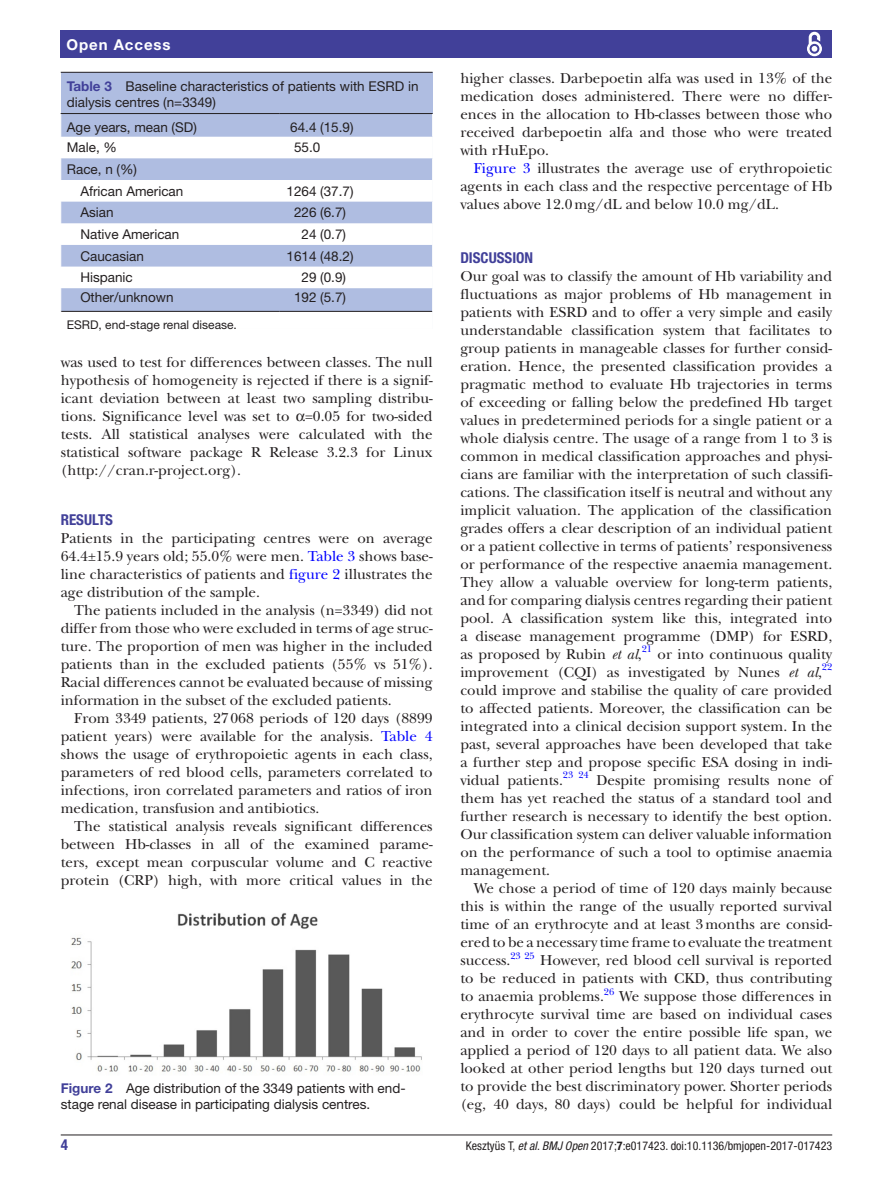
<style>
.page{position:relative;width:893px;height:1191px;background:#fff}
.page>*{position:absolute;margin:0;border:0;box-sizing:border-box;transform-origin:0 0}
.t1{font:15px/18px "New Baskerville";color:#231f20;text-align:justify}
.t2{font:700 condensed 15px "Helvetica Neue LT Std";color:#414099}
.t3{font:700 15px "Helvetica Neue LT Std";letter-spacing:.065em;color:#fff}
.t4{font:13.5px/16.5px "Helvetica Neue LT Std";color:#231f20}
.t5{font:condensed 12px "Helvetica Neue LT Std";color:#231f20}
.t6{font:12px "Helvetica Neue LT Std";color:#231f20}
.t7{font:9.9px "New Baskerville";color:#00f}
.s1{font-weight:700;color:#414099}
.s2{color:#00f}
.s3{font-style:italic}
.s4{font-weight:700}
</style>
<div class="page">
<hr style="left:61px;top:1134px;width:771px;height:1px;background:#231f20">
<div style="left:61px;top:31px;width:771px;height:27px;background:#414099"></div>
<svg style="left:807px;top:31px;width:15px;height:26px"></svg>
<div style="left:61px;top:73px;width:372px;height:256px;background:#afbde1"></div>
<hr style="left:61px;top:72px;width:372px;height:1px;background:#231f20">
<svg style="left:61px;top:114px;width:371px;height:23px"></svg>
<svg style="left:61px;top:137px;width:371px;height:191px;fill:#fff"></svg>
<hr style="left:61px;top:113px;width:219px;height:1px;background:#231f20">
<hr style="left:280px;top:113px;width:153px;height:1px;background:#231f20">
<hr style="left:61px;top:311px;width:219px;height:1px;background:#231f20">
<hr style="left:280px;top:311px;width:152px;height:1px;background:#231f20">
<svg style="left:432px;top:114px;width:1px;height:214px"></svg>
<hr style="left:61px;top:328px;width:372px;height:2px;background:#fff">
<img style="left:71px;top:913px;width:351px;height:159px">
<p class="t3" style="left:66px;top:35px;width:106px">Open Access</p>
<p class="t4" style="left:67px;top:77px;width:353px"><span class="s1">Table 3</span> Baseline characteristics of patients with ESRD in dialysis centres (n=3349)</p>
<p class="t4" style="left:67px;top:119px;width:132px">Age years, mean (SD)</p>
<p class="t4" style="left:290px;top:119px;width:65px">64.4 (15.9)</p>
<p class="t4" style="left:67px;top:139px;width:52px">Male, %</p>
<p class="t4" style="left:294px;top:139px;width:28px">55.0</p>
<p class="t4" style="left:80px;top:158px;width:105px;line-height:21.6px;text-indent:-14px">Race, n (%)<br>African American</p>
<p class="t4" style="left:286px;top:182px;width:69px">1264 (37.7)</p>
<p class="t4" style="left:80px;top:204px;width:35px">Asian</p>
<p class="t4" style="left:294px;top:204px;width:54px">226 (6.7)</p>
<p class="t4" style="left:80px;top:226px;width:101px">Native American</p>
<p class="t4" style="left:301px;top:226px;width:46px">24 (0.7)</p>
<p class="t4" style="left:80px;top:247px;width:65px">Caucasian</p>
<p class="t4" style="left:286px;top:247px;width:69px">1614 (48.2)</p>
<p class="t4" style="left:80px;top:269px;width:54px">Hispanic</p>
<p class="t4" style="left:301px;top:269px;width:46px">29 (0.9)</p>
<p class="t4" style="left:80px;top:289px;width:95px">Other/unknown</p>
<p class="t4" style="left:294px;top:289px;width:54px">192 (5.7)</p>
<p class="t6" style="left:67px;top:317px;width:172px">ESRD, end-stage renal disease.</p>
<p class="t1" style="left:61px;top:353px;width:373px">was used to test for differences between classes. The null hypothesis of homogeneity is rejected if there is a signif&shy;icant deviation between at least two sampling distribu&shy;tions. Significance level was set to =0.05 for two-sided tests. All statistical analyses were calculated with the statistical software package R Release 3.2.3 for Linux (http://cran.r-project.org).</p>
<p class="t2" style="left:61px;top:511px;width:54px">RESULTS</p>
<p class="t1" style="left:61px;top:529px;width:373px">Patients in the participating centres were on average 64.4±15.9 years old; 55.0% were men. <span class="s2">Table 3</span> shows base&shy;line characteristics of patients and <span class="s2">figure 2</span> illustrates the age distribution of the sample.</p>
<p class="t1" style="left:61px;top:601px;width:373px;text-indent:14px">The patients included in the analysis (n=3349) did not differ from those who were excluded in terms of age struc&shy;ture. The proportion of men was higher in the included patients than in the excluded patients (55% vs 51%).<br>Racial differences cannot be evaluated because of missing information in the subset of the excluded patients.</p>
<p class="t1" style="left:61px;top:709px;width:373px;text-indent:14px">From 3349 patients, 27068 periods of 120 days (8899 patient years) were available for the analysis. <span class="s2">Table 4 </span>shows the usage of erythropoietic agents in each class, parameters of red blood cells, parameters correlated to infections, iron correlated parameters and ratios of iron medication, transfusion and antibiotics.</p>
<p class="t1" style="left:61px;top:817px;width:373px;text-indent:14px">The statistical analysis reveals significant differences between Hb-classes in all of the examined parame&shy;ters, except mean corpuscular volume and C reactive protein (CRP) high, with more critical values in the</p>
<p class="t4" style="left:61px;top:1080px;width:346px"><span class="s1">Figure 2</span> Age distribution of the 3349 patients with end&shy;stage renal disease in participating dialysis centres.</p>
<p class="t1" style="left:460px;top:69px;width:373px">higher classes. Darbepoetin alfa was used in 13% of the medication doses administered. There were no differ&shy;ences in the allocation to Hb-classes between those who received darbepoetin alfa and those who were treated with rHuEpo.</p>
<p class="t1" style="left:460px;top:159px;width:373px;text-indent:13px"><span class="s2">Figure 3</span> illustrates the average use of erythropoietic agents in each class and the respective percentage of Hb values above 12.0mg/dL and below 10.0 mg/dL.</p>
<p class="t2" style="left:460px;top:249px;width:74px">DISCUSSION</p>
<p class="t1" style="left:460px;top:267px;width:373px">Our goal was to classify the amount of Hb variability and fluctuations as major problems of Hb management in patients with ESRD and to offer a very simple and easily understandable classification system that facilitates to group patients in manageable classes for further consid&shy;eration. Hence, the presented classification provides a pragmatic method to evaluate Hb trajectories in terms of exceeding or falling below the predefined Hb target values in predetermined periods for a single patient or a whole dialysis centre. The usage of a range from 1 to 3 is common in medical classification approaches and physi&shy;cians are familiar with the interpretation of such classifi&shy;cations. The classification itself is neutral and without any implicit valuation. The application of the classification grades offers a clear description of an individual patient or a patient collective in terms of patients’ responsiveness or performance of the respective anaemia management.<br>They allow a valuable overview for long-term patients, and for comparing dialysis centres regarding their patient pool. A classification system like this, integrated into a disease management programme (DMP) for ESRD, as proposed by Rubin <span class="s3">et al</span>,</p>
<p class="t7" style="left:642px;top:643px;width:12px">21</p>
<p class="t1" style="left:460px;top:645px;width:373px;text-indent:197px">or into continuous quality improvement (CQI) as investigated by Nunes <span class="s3">et al</span>,</p>
<p class="t7" style="left:822px;top:661px;width:12px">22</p>
<p class="t1" style="left:460px;top:681px;width:373px">could improve and stabilise the quality of care provided to affected patients. Moreover, the classification can be integrated into a clinical decision support system. In the past, several approaches have been developed that take a further step and propose specific ESA dosing in indi&shy;vidual patients.</p>
<p class="t7" style="left:563px;top:769px;width:27px">23 24</p>
<p class="t1" style="left:460px;top:771px;width:373px;text-indent:136px">Despite promising results none of them has yet reached the status of a standard tool and further research is necessary to identify the best option.<br>Our classification system can deliver valuable information on the performance of such a tool to optimise anaemia management.</p>
<p class="t1" style="left:460px;top:879px;width:373px;text-indent:14px">We chose a period of time of 120 days mainly because this is within the range of the usually reported survival time of an erythrocyte and at least 3months are consid&shy;ered to be a necessary time frame to evaluate the treatment success.<sup>23</sup> <sup>25</sup> However, red blood cell survival is reported to be reduced in patients with CKD, thus contributing to anaemia problems.<sup>26</sup> We suppose those differences in erythrocyte survival time are based on individual cases and in order to cover the entire possible life span, we applied a period of 120 days to all patient data. We also looked at other period lengths but 120 days turned out to provide the best discriminatory power. Shorter periods (eg, 40 days, 80 days) could be helpful for individual</p>
<p class="t2" style="left:61px;top:1135px;width:9px">4</p>
<p class="t5" style="left:466px;top:1138px;width:368px">Kesztyüs T, <span class="s3">et al</span>. <span class="s3">BMJ Open</span> 2017;<span class="s4">7</span>:e017423. doi:10.1136/bmjopen-2017-017423</p>
</div>
